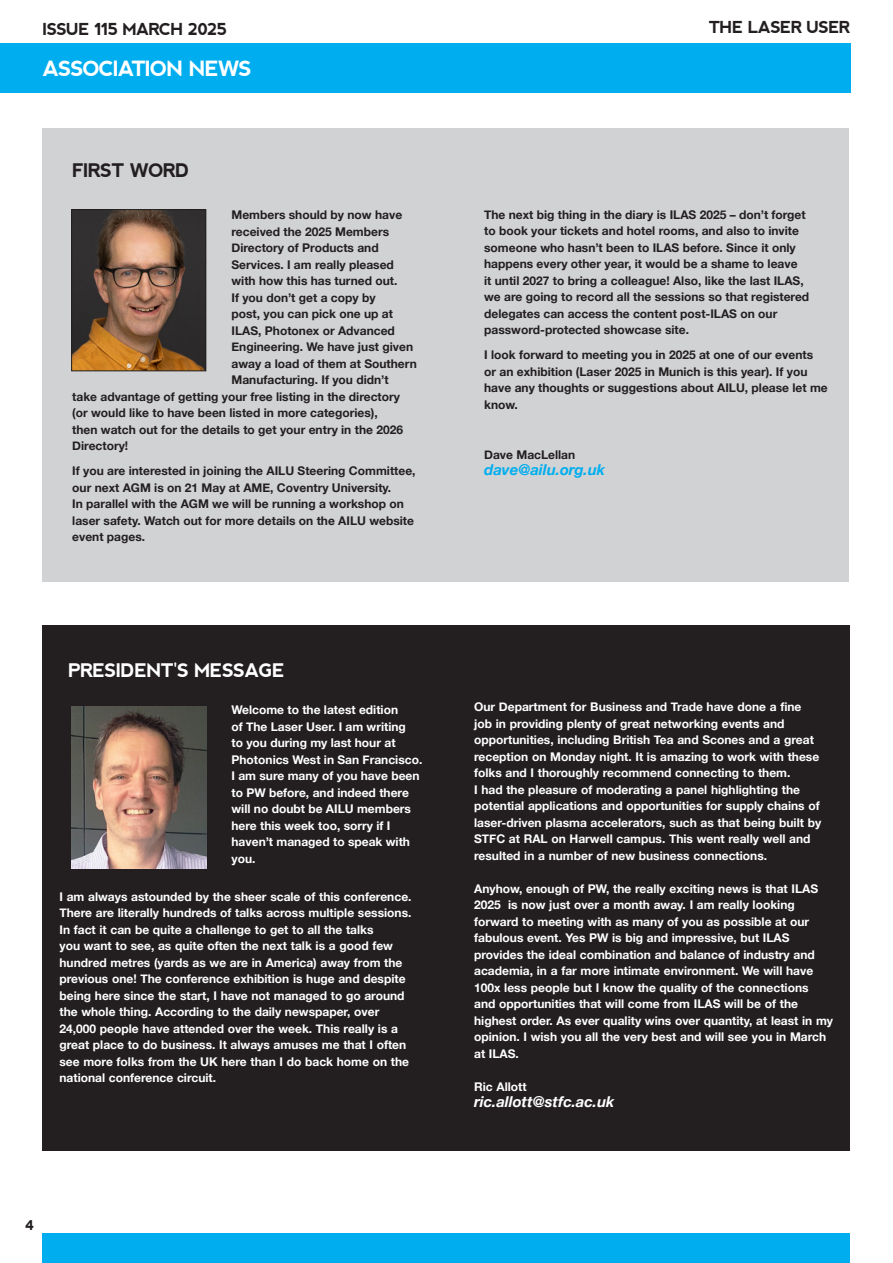
<style>
.page{position:relative;width:893px;height:1263px;background:#fff}
.page>*{position:absolute;margin:0;border:0;box-sizing:border-box;transform-origin:0 0}
.t1{font:700 21px "nevis";letter-spacing:-.06em;color:#fff}
.t2{font:700 18.75px "nevis";letter-spacing:-.04em;color:#fff}
.Copy_text__news{font:700 18.75px "nevis";letter-spacing:-.04em;color:#231f20}
.t3{font:700 16.5px "nevis";letter-spacing:-.05em;color:#231f20}
.email_website{font:italic 700 15px "Helvetica Neue";color:#fff}
.email_website-2{font:italic 700 15px "Helvetica Neue";color:#00aeef}
.t4{font:700 13.5px "nevis";color:#231f20}
.Contact{font:700 12px/16.5px "Helvetica Neue";color:#fff}
.Copy_text__news-2{font:700 12px/16.5px "Helvetica Neue";color:#231f20}
</style>
<div class="page">
<div style="left:43px;top:128px;width:806px;height:453px;background:#d1d2d4"></div>
<div style="left:0;top:43px;width:850px;height:49px;background:#00aeef"></div>
<div style="left:43px;top:1233px;width:807px;height:30px;background:#00aeef"></div>
<img style="left:73px;top:211px;width:131px;height:158px">
<div style="left:71px;top:209px;width:135px;height:162px;border:1px solid #231f20"></div>
<div style="left:43px;top:625px;width:807px;height:525px;background:#231f20"></div>
<img style="left:71px;top:706px;width:135px;height:162px">
<h3 class="t3" style="left:43px;top:20px;width:186px">ISSUE 115 MARCH 2025</h3>
<h3 class="t3" style="left:709px;top:18px;width:143px">THE LASER USER</h3>
<p class="t1" style="left:43px;top:56px;width:211px">ASSOCIATION NEWS</p>
<p class="Copy_text__news" style="left:72px;top:160px;width:119px">FIRST WORD</p>
<p class="Copy_text__news-2" style="left:232px;top:207px;width:172px">Members should by now have</p>
<p class="Copy_text__news-2" style="left:232px;top:224px;width:159px">received the 2025 Members</p>
<p class="Copy_text__news-2" style="left:232px;top:240px;width:149px">Directory of Products and</p>
<p class="Copy_text__news-2" style="left:232px;top:257px;width:164px">Services. I am really pleased</p>
<p class="Copy_text__news-2" style="left:232px;top:273px;width:167px">with how this has turned out.</p>
<p class="Copy_text__news-2" style="left:232px;top:290px;width:146px">If you don’t get a copy by</p>
<p class="Copy_text__news-2" style="left:232px;top:306px;width:163px">post, you can pick one up at</p>
<p class="Copy_text__news-2" style="left:232px;top:323px;width:165px">ILAS, Photonex or Advanced</p>
<p class="Copy_text__news-2" style="left:232px;top:339px;width:183px">Engineering. We have just given</p>
<p class="Copy_text__news-2" style="left:232px;top:356px;width:187px">away a load of them at Southern</p>
<p class="Copy_text__news-2" style="left:232px;top:372px;width:159px">Manufacturing. If you didn’t</p>
<p class="Copy_text__news-2" style="left:72px;top:389px;width:329px">take advantage of getting your free listing in the directory</p>
<p class="Copy_text__news-2" style="left:72px;top:405px;width:307px">(or would like to have been listed in more categories),</p>
<p class="Copy_text__news-2" style="left:72px;top:422px;width:332px">then watch out for the details to get your entry in the 2026</p>
<p class="Copy_text__news-2" style="left:72px;top:438px;width:58px">Directory!</p>
<p class="Copy_text__news-2" style="left:72px;top:463px;width:345px">If you are interested in joining the AILU Steering Committee, our next AGM is on 21 May at AME, Coventry University.<br>In parallel with the AGM we will be running a workshop on laser safety. Watch out for more details on the AILU website event pages.</p>
<p class="Copy_text__news-2" style="left:484px;top:206px;width:327px">The next big thing in the diary is ILAS 2025 – don’t forget to book your tickets and hotel rooms, and also to invite someone who hasn’t been to ILAS before. Since it only happens every other year, it would be a shame to leave<br>it until 2027 to bring a colleague! Also, like the last ILAS, we are going to record all the sessions so that registered delegates can access the content post-ILAS on our password-protected showcase site.</p>
<p class="Copy_text__news-2" style="left:484px;top:347px;width:345px">I look forward to meeting you in 2025 at one of our events or an exhibition (Laser 2025 in Munich is this year). If you have any thoughts or suggestions about AILU, please let me know.</p>
<p class="Copy_text__news-2" style="left:484px;top:446px;width:93px">Dave MacLellan</p>
<p class="email_website-2" style="left:484px;top:458px;width:123px">dave@ailu.org.uk</p>
<p class="t2" style="left:68px;top:659px;width:218px">PRESIDENT'S MESSAGE</p>
<p class="Contact" style="left:232px;top:702px;width:192px">Welcome to the latest edition<br>of The Laser User. I am writing<br>to you during my last hour at<br>Photonics West in San Francisco.<br>I am sure many of you have been to PW before, and indeed there will no doubt be AILU members here this week too, sorry if I haven’t managed to speak with you.</p>
<p class="Contact" style="left:60px;top:888px;width:353px">I am always astounded by the sheer scale of this conference.<br>There are literally hundreds of talks across multiple sessions.<br>In fact it can be quite a challenge to get to all the talks<br>you want to see, as quite often the next talk is a good few hundred metres (yards as we are in America) away from the previous one! The conference exhibition is huge and despite being here since the start, I have not managed to go around the whole thing. According to the daily newspaper, over 24,000 people have attended over the week. This really is a great place to do business. It always amuses me that I often see more folks from the UK here than I do back home on the national conference circuit.</p>
<p class="t4" style="left:25px;top:1218px;width:11px">4</p>
<p class="Contact" style="left:474px;top:699px;width:341px">Our Department for Business and Trade have done a fine job in providing plenty of great networking events and opportunities, including British Tea and Scones and a great</p>
<p class="Contact" style="left:474px;top:749px;width:347px">reception on Monday night. It is amazing to work with these folks and I thoroughly recommend connecting to them.</p>
<p class="Contact" style="left:474px;top:782px;width:349px">I had the pleasure of moderating a panel highlighting the potential applications and opportunities for supply chains of laser-driven plasma accelerators, such as that being built by STFC at RAL on Harwell campus. This went really well and resulted in a number of new business connections.</p>
<p class="Contact" style="left:474px;top:881px;width:361px">Anyhow, enough of PW, the really exciting news is that ILAS 2025 is now just over a month away. I am really looking forward to meeting with as many of you as possible at our fabulous event. Yes PW is big and impressive, but ILAS provides the ideal combination and balance of industry and academia, in a far more intimate environment. We will have 100x less people but I know the quality of the connections<br>and opportunities that will come from ILAS will be of the highest order. As ever quality wins over quantity, at least in my opinion. I wish you all the very best and will see you in March at ILAS.</p>
<p class="Contact" style="left:474px;top:1079px;width:54px">Ric Allott</p>
<p class="email_website" style="left:474px;top:1090px;width:142px">ric.allott@stfc.ac.uk</p>
</div>
